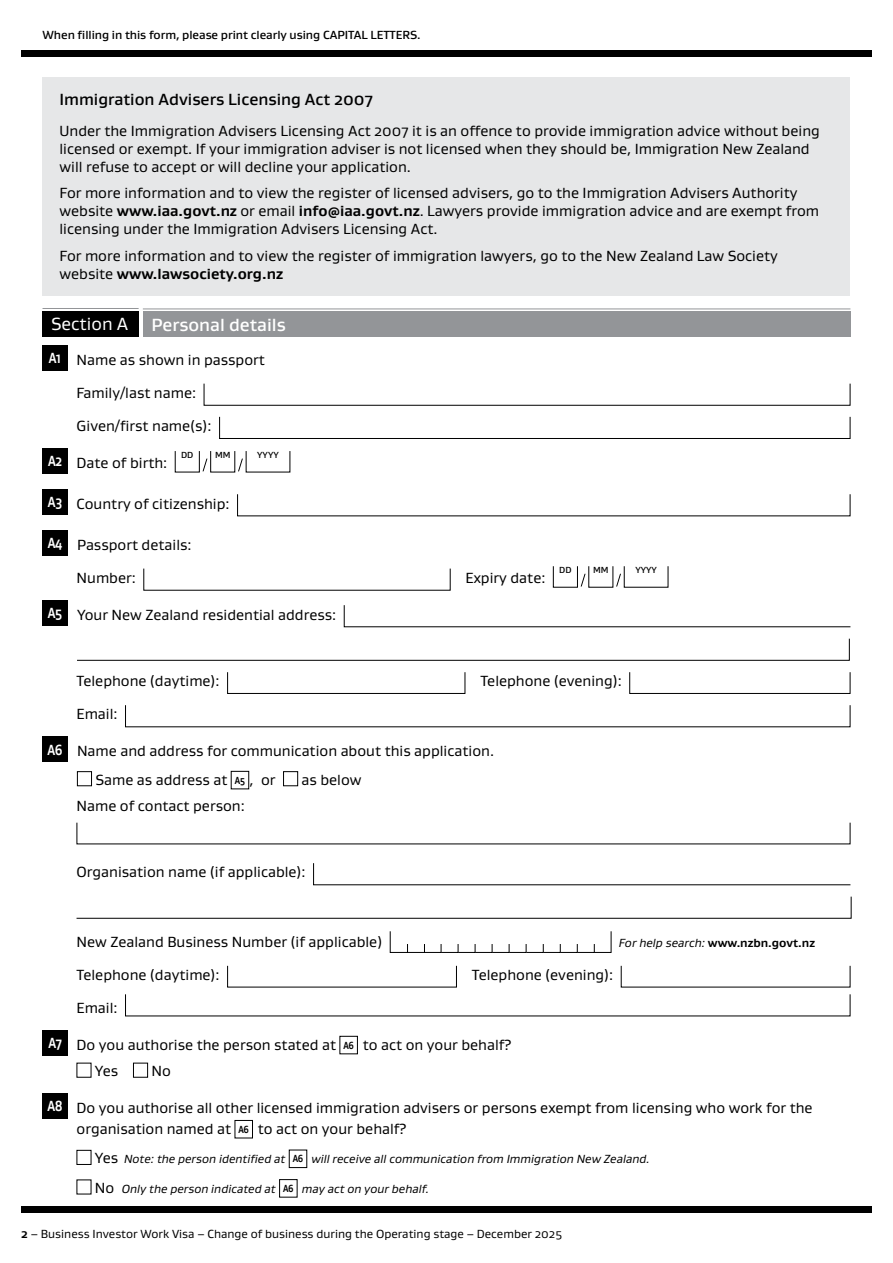
<style>
.page{position:relative;width:893px;height:1263px;background:#fff}
.page>*{position:absolute;margin:0;border:0;box-sizing:border-box;transform-origin:0 0}
.Form_section_heading_name{font:500 18px "Gustan";color:#fff}
.Form_section_heading_letter{font:18px "Gustan";color:#fff}
.Form_heading_2{font:500 16.5px "Gustan";color:#000}
.Form_body_text{font:15px/18px "Gustan";color:#000}
.Form_hanging_indented_body{font:15px/21px "Gustan";color:#000}
.Form_indented_body{font:15px "Gustan";color:#000}
.Form_section_number{font:700 15px "Gustan";letter-spacing:-.03em;color:#fff;scale:.8 1}
.Form_indented_hanging_indent_body{font:italic 12px "Gustan";color:#000}
.t1{font:12px "Gustan";color:#000}
.t2{font:500 12px "Gustan";letter-spacing:-.005em;color:#000}
.Form_hanging_indented_body-2{font:italic 12px "Gustan";color:#000}
.Form_indented_body-2{font:700 12px "Gustan";color:#000}
.Form_section_number-2{font:700 10.5px "Gustan";letter-spacing:-.03em;color:#000;scale:.8 1}
.t3{font:500 9px "Gustan";color:#000}
.s1{font-weight:700}
.s2{font-weight:400;font-style:italic}
.s3{font-style:normal;font-size:15px}
</style>
<div class="page">
<div style="left:21px;top:50px;width:851px;height:7px;background:#000"></div>
<div style="left:21px;top:1206px;width:851px;height:7px;background:#000"></div>
<div style="left:43px;top:311px;width:96px;height:26px;background:#000"></div>
<hr style="left:43px;top:308px;width:96px;height:1px;background:#939598">
<div style="left:143px;top:312px;width:707px;height:25px;background:#939598"></div>
<hr style="left:143px;top:309px;width:707px;height:1px;background:#939598">
<div style="left:43px;top:346px;width:25px;height:25px;background:#000"></div>
<svg style="left:203px;top:383px;width:648px;height:23px"></svg>
<svg style="left:219px;top:416px;width:632px;height:23px"></svg>
<div style="left:43px;top:449px;width:25px;height:25px;background:#000"></div>
<svg style="left:203px;top:459px;width:4px;height:12px"></svg>
<svg style="left:238px;top:459px;width:5px;height:12px"></svg>
<div style="left:43px;top:490px;width:25px;height:25px;background:#000"></div>
<svg style="left:237px;top:494px;width:614px;height:23px"></svg>
<div style="left:43px;top:530px;width:25px;height:26px;background:#000"></div>
<svg style="left:143px;top:568px;width:308px;height:23px"></svg>
<div style="left:553px;top:566px;width:25px;height:22px;border:1px solid #000"></div>
<svg style="left:581px;top:574px;width:5px;height:12px"></svg>
<svg style="left:616px;top:574px;width:5px;height:12px"></svg>
<div style="left:43px;top:601px;width:25px;height:25px;background:#000"></div>
<svg style="left:343px;top:605px;width:508px;height:22px"></svg>
<svg style="left:77px;top:638px;width:773px;height:23px"></svg>
<div style="left:227px;top:672px;width:238px;height:22px;border:1px solid #000"></div>
<div style="left:629px;top:672px;width:221px;height:22px;border:1px solid #000"></div>
<svg style="left:125px;top:705px;width:726px;height:22px"></svg>
<div style="left:43px;top:737px;width:25px;height:25px;background:#000"></div>
<div style="left:77px;top:771px;width:15px;height:15px;border:1px solid #000"></div>
<div style="left:231px;top:771px;width:18px;height:18px;border:1px solid #000"></div>
<div style="left:283px;top:771px;width:15px;height:15px;border:1px solid #000"></div>
<svg style="left:313px;top:863px;width:538px;height:22px"></svg>
<svg style="left:76px;top:896px;width:776px;height:23px"></svg>
<svg style="left:389px;top:931px;width:223px;height:22px"></svg>
<svg style="left:125px;top:994px;width:726px;height:23px"></svg>
<div style="left:43px;top:1030px;width:25px;height:25px;background:#000"></div>
<div style="left:340px;top:1036px;width:18px;height:18px;border:1px solid #000"></div>
<div style="left:133px;top:1063px;width:15px;height:14px;border:1px solid #000"></div>
<div style="left:43px;top:1093px;width:25px;height:26px;background:#000"></div>
<div style="left:235px;top:1120px;width:18px;height:18px;border:1px solid #000"></div>
<div style="left:77px;top:1150px;width:14px;height:15px;border:1px solid #000"></div>
<div style="left:289px;top:1150px;width:18px;height:18px;border:1px solid #000"></div>
<div style="left:279px;top:1179px;width:18px;height:18px;border:1px solid #000"></div>
<div style="left:43px;top:77px;width:807px;height:219px;background:#e6e7e8"></div>
<p class="t2" style="left:43px;top:27px;width:380px">When filling in this form, please print clearly using CAPITAL LETTERS.</p>
<p class="Form_heading_2" style="left:60px;top:88px;width:315px">Immigration Advisers Licensing Act 2007</p>
<p class="Form_body_text" style="left:60px;top:121px;width:762px">Under the Immigration Advisers Licensing Act 2007 it is an offence to provide immigration advice without being licensed or exempt. If your immigration adviser is not licensed when they should be, Immigration New Zealand will refuse to accept or will decline your application.</p>
<p class="Form_body_text" style="left:60px;top:183px;width:761px">For more information and to view the register of licensed advisers, go to the Immigration Advisers Authority website <span class="s1">www.iaa.govt.nz</span> or email <span class="s1">info@iaa.govt.nz</span>. Lawyers provide immigration advice and are exempt from licensing under the Immigration Advisers Licensing Act.</p>
<p class="Form_body_text" style="left:60px;top:246px;width:720px">For more information and to view the register of immigration lawyers, go to the New Zealand Law Society website <span class="s1">www.lawsociety.org.nz</span></p>
<p class="Form_section_heading_letter" style="left:51px;top:312px;width:79px">Section A</p>
<p class="Form_section_heading_name" style="left:151px;top:313px;width:136px">Personal details</p>
<p class="Form_section_number" style="left:49px;top:348px;width:17px">A1</p>
<p class="Form_hanging_indented_body" style="left:77px;top:349px;width:190px">Name as shown in passport</p>
<p class="Form_hanging_indented_body" style="left:77px;top:382px;width:121px">Family/last name:</p>
<p class="Form_hanging_indented_body" style="left:77px;top:415px;width:137px">Given/first name(s):</p>
<p class="Form_section_number" style="left:48px;top:451px;width:19px">A2</p>
<p class="Form_hanging_indented_body" style="left:77px;top:452px;width:92px">Date of birth:</p>
<p class="t3" style="left:181px;top:449px;width:14px">DD</p>
<p class="t3" style="left:215px;top:449px;width:17px">MM</p>
<p class="t3" style="left:257px;top:449px;width:23px">YYYY</p>
<p class="Form_section_number" style="left:48px;top:492px;width:19px">A3</p>
<p class="Form_hanging_indented_body" style="left:77px;top:493px;width:155px">Country of citizenship:</p>
<p class="Form_section_number" style="left:48px;top:533px;width:20px">A4</p>
<p class="Form_body_text" style="left:77px;top:535px;width:116px">Passport details:</p>
<p class="Form_hanging_indented_body" style="left:77px;top:567px;width:61px">Number:</p>
<p class="Form_hanging_indented_body" style="left:466px;top:567px;width:81px">Expiry date:</p>
<p class="Form_section_number" style="left:48px;top:603px;width:20px">A5</p>
<p class="Form_body_text" style="left:77px;top:605px;width:261px">Your New Zealand residential address:</p>
<p class="t3" style="left:559px;top:564px;width:14px">DD</p>
<p class="t3" style="left:593px;top:564px;width:17px">MM</p>
<p class="t3" style="left:635px;top:564px;width:23px">YYYY</p>
<p class="Form_indented_body" style="left:77px;top:671px;width:145px">Telephone (daytime):</p>
<p class="Form_indented_body" style="left:480px;top:671px;width:143px">Telephone (evening):</p>
<p class="Form_indented_body" style="left:77px;top:704px;width:43px">Email:</p>
<p class="Form_section_number" style="left:47px;top:739px;width:20px">A6</p>
<p class="Form_body_text" style="left:77px;top:741px;width:419px">Name and address for communication about this application.</p>
<p class="Form_body_text" style="left:95px;top:770px;width:133px">Same as address at</p>
<p class="Form_section_number-2" style="left:235px;top:773px;width:14px">A5</p>
<p class="Form_body_text" style="left:250px;top:770px;width:28px">, or</p>
<p class="Form_body_text" style="left:302px;top:770px;width:61px">as below</p>
<p class="Form_indented_body" style="left:77px;top:796px;width:170px">Name of contact person:</p>
<p class="Form_indented_body" style="left:77px;top:862px;width:231px">Organisation name (if applicable):</p>
<p class="Form_indented_body" style="left:77px;top:932px;width:307px">New Zealand Business Number (if applicable)</p>
<p class="Form_indented_body-2" style="left:619px;top:935px;width:197px"><span class="s2">For help search:</span> www.nzbn.govt.nz</p>
<p class="Form_indented_body" style="left:77px;top:965px;width:145px">Telephone (daytime):</p>
<p class="Form_indented_body" style="left:472px;top:965px;width:143px">Telephone (evening):</p>
<p class="Form_hanging_indented_body" style="left:77px;top:997px;width:43px">Email:</p>
<p class="Form_section_number" style="left:48px;top:1033px;width:18px">A7</p>
<p class="Form_hanging_indented_body" style="left:77px;top:1033px;width:261px">Do you authorise the person stated at</p>
<p class="Form_section_number-2" style="left:343px;top:1038px;width:15px">A6</p>
<p class="Form_hanging_indented_body" style="left:363px;top:1033px;width:150px">to act on your behalf?</p>
<p class="Form_hanging_indented_body" style="left:95px;top:1060px;width:25px">Yes</p>
<p class="Form_hanging_indented_body" style="left:151px;top:1060px;width:21px">No</p>
<p class="Form_section_number" style="left:47px;top:1096px;width:21px">A8</p>
<p class="Form_hanging_indented_body" style="left:77px;top:1096px;width:738px">Do you authorise all other licensed immigration advisers or persons exempt from licensing who work for the organisation named at</p>
<p class="Form_section_number-2" style="left:238px;top:1122px;width:15px">A6</p>
<p class="Form_hanging_indented_body" style="left:258px;top:1118px;width:150px">to act on your behalf?</p>
<p class="Form_indented_hanging_indent_body" style="left:95px;top:1151px;width:192px"><span class="s3">Yes</span> Note: the person identified at</p>
<p class="Form_section_number-2" style="left:293px;top:1152px;width:15px">A6</p>
<p class="Form_indented_hanging_indent_body" style="left:311px;top:1151px;width:340px">will receive all communication from Immigration New Zealand.</p>
<p class="Form_hanging_indented_body-2" style="left:95px;top:1181px;width:182px"><span class="s3">No</span> Only the person indicated at</p>
<p class="Form_section_number-2" style="left:283px;top:1181px;width:15px">A6</p>
<p class="Form_hanging_indented_body-2" style="left:302px;top:1181px;width:129px">may act on your behalf.</p>
<p class="t1" style="left:21px;top:1226px;width:542px"><span class="s1">2</span> – Business Investor Work Visa – Change of business during the Operating stage – December 2025</p>
</div>
